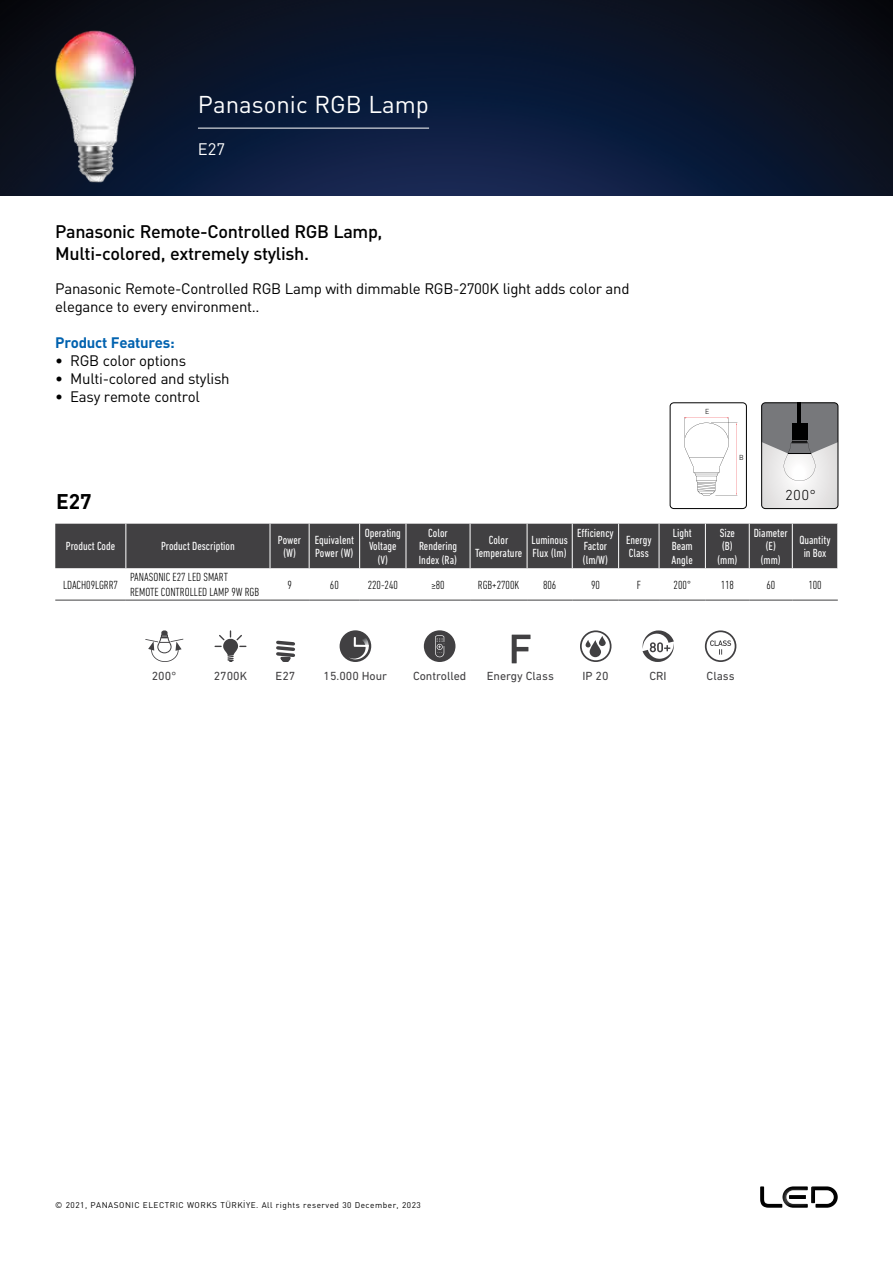
<style>
.page{position:relative;width:893px;height:1263px;background:#fff}
.page>*{position:absolute;margin:0;border:0;box-sizing:border-box;transform-origin:0 0}
.t1{font:24px "DIN";color:#fff}
.t2{font:700 21px "DIN";color:#000}
.t3{font:500 18px/21.6px "DIN";letter-spacing:-.02em;color:#000}
.t4{font:16.5px "DIN";color:#fff}
.t5{font:15px/18px "DIN";letter-spacing:-.02em;color:#000}
.t6{font:700 15px "DIN";letter-spacing:-.02em;color:#0062af}
.t7{font:300 14.7px "DIN Next LT Pro";color:#000}
.t8{font:condensed 12px/13.5px "DIN Next LT Pro";color:#fff;text-align:center}
.t9{font:300 condensed 12px/14.4px "DIN Next LT Pro";color:#000}
.t10{font:12px "DIN Next LT Pro";color:#414042}
.t11{font:8.25px "DIN";letter-spacing:.06em;color:#000}
.t12{font:300 7.5px "DIN Next LT Pro";color:#000}
</style>
<div class="page">
<img style="left:0;top:0;width:893px;height:196px">
<svg style="left:760px;top:1186px;width:78px;height:22px"></svg>
<hr style="left:198px;top:128px;width:231px;height:1px;background:#fff">
<img style="left:53px;top:28px;width:82px;height:156px">
<svg style="left:684px;top:417px;width:53px;height:79px"></svg>
<div style="left:670px;top:403px;width:76px;height:106px;border:1px solid #000;border-radius:4px"></div>
<svg style="left:762px;top:403px;width:76px;height:106px"></svg>
<svg style="left:512px;top:635px;width:18px;height:28px"></svg>
<svg style="left:710px;top:640px;width:21px;height:15px"></svg>
<div style="left:705px;top:630px;width:31px;height:32px;border:2px solid #414042;border-radius:50%"></div>
<svg style="left:642px;top:630px;width:32px;height:32px"></svg>
<svg style="left:276px;top:640px;width:19px;height:22px"></svg>
<svg style="left:215px;top:631px;width:31px;height:31px"></svg>
<div style="left:340px;top:630px;width:31px;height:32px;background:#414042;border-radius:50%"></div>
<svg style="left:349px;top:636px;width:20px;height:23px"></svg>
<div style="left:580px;top:630px;width:31px;height:32px;border:2px solid #414042;border-radius:50%"></div>
<svg style="left:589px;top:640px;width:12px;height:17px"></svg>
<svg style="left:585px;top:640px;width:6px;height:7px"></svg>
<svg style="left:599px;top:635px;width:7px;height:11px"></svg>
<svg style="left:145px;top:630px;width:38px;height:32px"></svg>
<div style="left:424px;top:630px;width:31px;height:32px;background:#414042;border-radius:50%"></div>
<svg style="left:435px;top:635px;width:10px;height:22px"></svg>
<div style="left:55px;top:524px;width:782px;height:44px;background:#414042"></div>
<hr style="left:126px;top:524px;width:1px;height:44px;background:#fff">
<hr style="left:270px;top:524px;width:1px;height:44px;background:#fff">
<hr style="left:309px;top:524px;width:1px;height:44px;background:#fff">
<hr style="left:359px;top:524px;width:1px;height:44px;background:#fff">
<hr style="left:406px;top:524px;width:1px;height:44px;background:#fff">
<hr style="left:470px;top:524px;width:1px;height:44px;background:#fff">
<hr style="left:527px;top:524px;width:1px;height:44px;background:#fff">
<hr style="left:572px;top:524px;width:1px;height:44px;background:#fff">
<hr style="left:618px;top:524px;width:1px;height:44px;background:#fff">
<hr style="left:659px;top:524px;width:1px;height:44px;background:#fff">
<hr style="left:705px;top:524px;width:1px;height:44px;background:#fff">
<hr style="left:749px;top:524px;width:1px;height:44px;background:#fff">
<hr style="left:792px;top:524px;width:1px;height:44px;background:#fff">
<hr style="left:55px;top:600px;width:71px;height:1px;background:#414042">
<hr style="left:126px;top:600px;width:144px;height:1px;background:#414042">
<hr style="left:270px;top:600px;width:39px;height:1px;background:#414042">
<hr style="left:309px;top:600px;width:51px;height:1px;background:#414042">
<hr style="left:360px;top:600px;width:46px;height:1px;background:#414042">
<hr style="left:406px;top:600px;width:64px;height:1px;background:#414042">
<hr style="left:470px;top:600px;width:57px;height:1px;background:#414042">
<hr style="left:527px;top:600px;width:45px;height:1px;background:#414042">
<hr style="left:572px;top:600px;width:47px;height:1px;background:#414042">
<hr style="left:619px;top:600px;width:40px;height:1px;background:#414042">
<hr style="left:659px;top:600px;width:46px;height:1px;background:#414042">
<hr style="left:705px;top:600px;width:44px;height:1px;background:#414042">
<hr style="left:749px;top:600px;width:43px;height:1px;background:#414042">
<hr style="left:792px;top:600px;width:46px;height:1px;background:#414042">
<h1 class="t1" style="left:198px;top:89px;width:233px">Panasonic RGB Lamp</h1>
<h3 class="t4" style="left:198px;top:139px;width:29px">E27</h3>
<h3 class="t3" style="left:55px;top:221px;width:329px">Panasonic Remote-Controlled RGB Lamp,<br>Multi-colored, extremely stylish.</h3>
<p class="t5" style="left:55px;top:280px;width:576px">Panasonic Remote-Controlled RGB Lamp with dimmable RGB-2700K light adds color and elegance to every environment..</p>
<p class="t6" style="left:55px;top:333px;width:121px">Product Features:</p>
<p class="t5" style="left:55px;top:352px;width:132px">• RGB color options</p>
<p class="t5" style="left:55px;top:370px;width:176px">• Multi-colored and stylish</p>
<p class="t5" style="left:55px;top:388px;width:146px">• Easy remote control</p>
<h2 class="t2" style="left:56px;top:487px;width:37px">E27</h2>
<p class="t12" style="left:705px;top:407px;width:6px">E</p>
<p class="t12" style="left:739px;top:453px;width:6px">B</p>
<p class="t7" style="left:785px;top:487px;width:33px">200°</p>
<p class="t8" style="left:66px;top:539px;width:51px">Product Code</p>
<p class="t8" style="left:161px;top:539px;width:75px">Product Description</p>
<p class="t8" style="left:278px;top:533px;width:25px">Power (W)</p>
<p class="t8" style="left:315px;top:533px;width:41px;text-align:left">Equivalent<br>Power (W)</p>
<p class="t8" style="left:365px;top:526px;width:38px">Operating<br>Voltage (V)</p>
<p class="t8" style="left:419px;top:526px;width:40px">Color<br>Rendering<br>Index (Ra)</p>
<p class="t8" style="left:475px;top:533px;width:49px">Color<br>Temperature</p>
<p class="t8" style="left:531px;top:533px;width:38px;text-align:left">Luminous<br>Flux (lm)</p>
<p class="t8" style="left:577px;top:526px;width:38px">Efficiency<br>Factor (lm/W)</p>
<p class="t8" style="left:626px;top:533px;width:27px;text-align:left">Energy<br>Class</p>
<p class="t8" style="left:672px;top:526px;width:23px;text-align:justify">Light Beam Angle</p>
<p class="t8" style="left:717px;top:526px;width:22px">Size (B) (mm)</p>
<p class="t8" style="left:754px;top:526px;width:36px">Diameter (E)<br>(mm)</p>
<p class="t8" style="left:799px;top:533px;width:33px">Quantity in Box</p>
<p class="t9" style="left:63px;top:577px;width:57px">LDACH09LGRR7</p>
<p class="t9" style="left:130px;top:570px;width:131px">PANASONIC E27 LED SMART<br>REMOTE CONTROLLED LAMP 9W RGB</p>
<p class="t9" style="left:287px;top:577px;width:6px">9</p>
<p class="t9" style="left:330px;top:577px;width:10px">60</p>
<p class="t9" style="left:368px;top:577px;width:32px">220-240</p>
<p class="t9" style="left:431px;top:577px;width:15px">≥80</p>
<p class="t9" style="left:478px;top:577px;width:43px">RGB+2700K</p>
<p class="t9" style="left:543px;top:577px;width:15px">806</p>
<p class="t9" style="left:591px;top:577px;width:10px">90</p>
<p class="t9" style="left:637px;top:577px;width:6px">F</p>
<p class="t9" style="left:674px;top:577px;width:19px">200°</p>
<p class="t9" style="left:721px;top:577px;width:15px">118</p>
<p class="t9" style="left:766px;top:577px;width:10px">60</p>
<p class="t9" style="left:808px;top:577px;width:15px">100</p>
<p class="t10" style="left:152px;top:669px;width:26px">200°</p>
<p class="t10" style="left:214px;top:669px;width:35px">2700K</p>
<p class="t10" style="left:276px;top:669px;width:21px">E27</p>
<p class="t10" style="left:324px;top:669px;width:65px">15.000 Hour</p>
<p class="t10" style="left:413px;top:669px;width:55px">Controlled</p>
<p class="t10" style="left:487px;top:669px;width:69px">Energy Class</p>
<p class="t10" style="left:583px;top:669px;width:28px">IP 20</p>
<p class="t10" style="left:649px;top:669px;width:19px">CRI</p>
<p class="t10" style="left:707px;top:669px;width:30px">Class</p>
<p class="t11" style="left:55px;top:1199px;width:367px">© 2021, PANASONIC ELECTRIC WORKS TÜRKİYE. All rights reserved 30 December, 2023</p>
</div>
